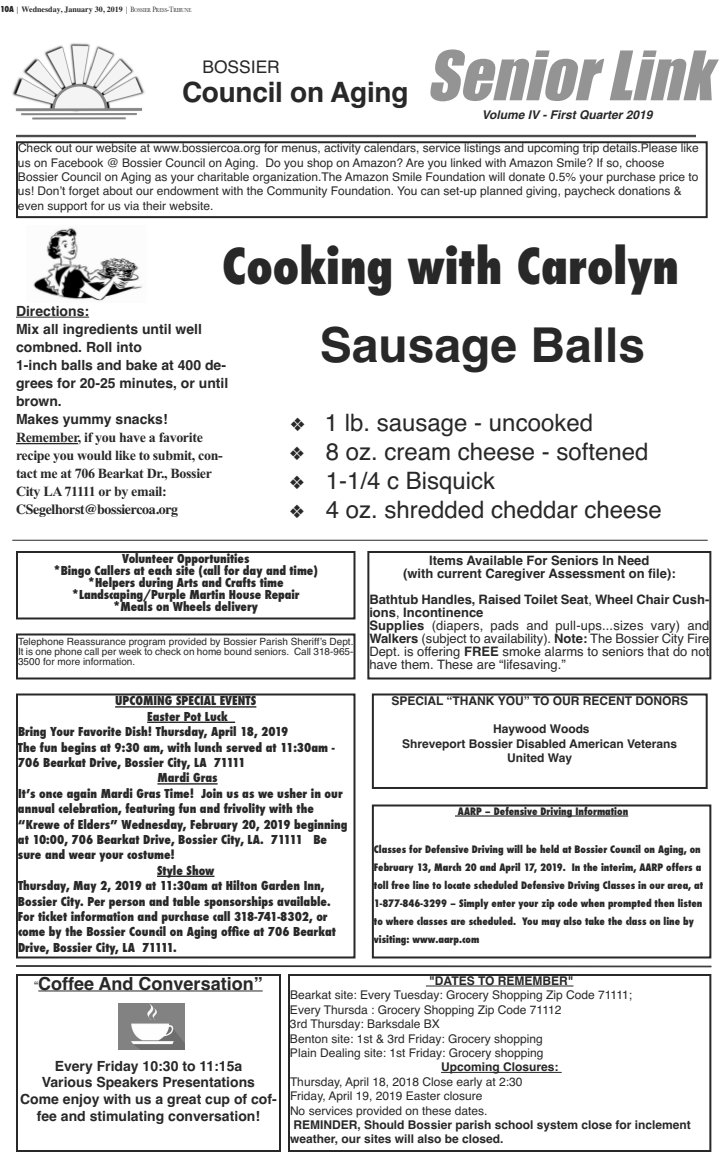
<style>
.page{position:relative;width:720px;height:1152px;background:#fff}
.page>*{position:absolute;margin:0;border:0;box-sizing:border-box;transform-origin:0 0}
.t1{font:italic 63px "Impact";color:#949494}
.t2{font:800 condensed 48px "Futura";color:#282828}
.t3{font:700 48px "Helvetica";color:#282828}
.t4{font:700 28px "Helvetica";letter-spacing:-.01em;color:#282828}
.t5{font:24px "Helvetica";color:#282828}
.t6{font:700 18px "Helvetica";color:#282828}
.t7{font:17.4px "Helvetica";color:#282828}
.t8{font:700 14px/18px "Helvetica";color:#282828}
.t9{font:700 14px/18px "Times New Roman";letter-spacing:-.025em;color:#282828}
.t10{font:700 14px "Times";letter-spacing:-.025em;color:#282828}
.t11{font:13px/13px "Helvetica";color:#282828}
.t12{font:700 13px/13.3px "Helvetica";color:#282828;text-align:center}
.t13{font:800 condensed 12px/12px "Futura";color:#282828;text-align:center}
.t14{font:12px/14.4px "Helvetica";color:#282828}
.t15{font:700 12px/14.4px "Helvetica";color:#282828}
.t16{font:italic 700 12px "Helvetica";color:#282828}
.t17{font:800 condensed 10px/18px "Futura";color:#282828}
.t18{font:10px/10px "Helvetica";color:#282828;text-align:justify}
.t19{font:700 8px "Times";color:#282828}
.s1{font-family:"Futura";font-weight:800;font-stretch:condensed}
.s2{font-family:"Baskerville";font-weight:400}
.s3{font-family:"Baskerville";font-weight:400;font-size:6px}
.s4{font-family:"Menlo"}
.s5{font-weight:700}
.s6{font-weight:400;font-size:12px}
</style>
<div class="page">
<img style="left:12px;top:43px;width:133px;height:76px">
<hr style="left:16px;top:135px;width:680px;height:1px;background:#282828">
<hr style="left:16px;top:136px;width:680px;height:1px;background:#282828">
<img style="left:33px;top:228px;width:110px;height:73px">
<hr style="left:16px;top:317px;width:73px;height:1px;background:#282828">
<hr style="left:16px;top:443px;width:62px;height:1px;background:#282828">
<hr style="left:12px;top:540px;width:696px;height:1px;background:#282828">
<div style="left:16px;top:694px;width:340px;height:264px;border:2px solid #282828"></div>
<hr style="left:115px;top:706px;width:141px;height:2px;background:#282828">
<hr style="left:147px;top:722px;width:88px;height:1px;background:#282828">
<hr style="left:157px;top:783px;width:61px;height:2px;background:#282828">
<hr style="left:157px;top:876px;width:57px;height:1px;background:#282828">
<div style="left:372px;top:804px;width:339px;height:154px;border:2px solid #282828"></div>
<hr style="left:455px;top:815px;width:173px;height:2px;background:#282828">
<div style="left:16px;top:551px;width:340px;height:68px;border:2px solid #282828"></div>
<div style="left:367px;top:551px;width:344px;height:128px;border:2px solid #282828"></div>
<div style="left:16px;top:633px;width:340px;height:46px;border:2px solid #282828"></div>
<svg style="left:16px;top:965px;width:696px;height:2px"></svg>
<div style="left:16px;top:974px;width:265px;height:178px;border:2px solid #282828"></div>
<hr style="left:38px;top:991px;width:225px;height:1px;background:#282828">
<img style="left:118px;top:1004px;width:67px;height:46px">
<div style="left:288px;top:974px;width:423px;height:178px;border:2px solid #282828"></div>
<hr style="left:426px;top:986px;width:147px;height:1px;background:#282828">
<hr style="left:441px;top:1072px;width:121px;height:1px;background:#282828">
<div style="left:372px;top:694px;width:336px;height:95px;border:2px solid #282828"></div>
<div style="left:16px;top:141px;width:692px;height:77px;border:2px solid #282828"></div>
<p class="t19" style="left:0;top:4px;width:193px"><span class="s1">10A</span> <span class="s2">|</span> Wednesday, January 30, 2019 <span class="s2">| B</span><span class="s3">OSSIER</span> <span class="s2">P</span><span class="s3">RESS</span><span class="s2">-T</span><span class="s3">RIBUNE</span></p>
<h3 class="t7" style="left:202px;top:56px;width:79px">BOSSIER</h3>
<h3 class="t4" style="left:182px;top:75px;width:228px">Council on Aging</h3>
<h1 class="t1" style="left:426px;top:42px;width:307px">Senior Link</h1>
<p class="t16" style="left:482px;top:108px;width:172px">Volume IV - First Quarter 2019</p>
<p class="t14" style="left:18px;top:141px;width:682px">Check out our website at www.bossiercoa.org for menus, activity calendars, service listings and upcoming trip details.Please like us on Facebook @ Bossier Council on Aging. Do you shop on Amazon? Are you linked with Amazon Smile? If so, choose Bossier Council on Aging as your charitable organization.The Amazon Smile Foundation will donate 0.5% your purchase price to us! Don’t forget about our endowment with the Community Foundation. You can set-up planned giving, paycheck donations &amp; even support for us via their website.</p>
<h2 class="t2" style="left:222px;top:239px;width:458px">Cooking with Carolyn</h2>
<p class="t8" style="left:16px;top:302px;width:214px">Directions:<br>Mix all ingredients until well combned. Roll into<br>1-inch balls and bake at 400 de&shy;grees for 20-25 minutes, or until brown.<br>Makes yummy snacks!</p>
<p class="t9" style="left:16px;top:428px;width:208px">Remember, if you have a favorite recipe you would like to submit, con&shy;tact me at 706 Bearkat Dr., Bossier<br>City LA 71111 or by email:</p>
<p class="t10" style="left:16px;top:501px;width:164px">CSegelhorst@bossiercoa.org</p>
<h2 class="t3" style="left:320px;top:318px;width:327px">Sausage Balls</h2>
<h3 class="t5" style="left:290px;top:409px;width:304px"><span class="s4">❖</span> 1 lb. sausage - uncooked</h3>
<h3 class="t5" style="left:290px;top:438px;width:360px"><span class="s4">❖</span> 8 oz. cream cheese - softened</h3>
<h3 class="t5" style="left:290px;top:466px;width:207px"><span class="s4">❖</span> 1-1/4 c Bisquick</h3>
<h3 class="t5" style="left:290px;top:495px;width:374px"><span class="s4">❖</span> 4 oz. shredded cheddar cheese</h3>
<p class="t13" style="left:54px;top:553px;width:266px">Volunteer Opportunities<br>*Bingo Callers at each site (call for day and time) *Helpers during Arts and Crafts time *Landscaping/Purple Martin House Repair *Meals on Wheels delivery</p>
<p class="t12" style="left:403px;top:553px;width:274px">Items Available For Seniors In Need<br>(with current Caregiver Assessment on file):</p>
<p class="t11" style="left:369px;top:593px;width:342px"><span class="s5">Bathtub Handles, Raised Toilet Seat</span>, <span class="s5">Wheel Chair Cush&shy;ions</span>, <span class="s5">Incontinence<br>Supplies</span> (diapers, pads and pull-ups...sizes vary) and <span class="s5">Walkers</span> (subject to availability). <span class="s5">Note:</span> The Bossier City Fire Dept. is offering <span class="s5">FREE</span> smoke alarms to seniors that do not have them. These are “lifesaving.”</p>
<p class="t18" style="left:18px;top:636px;width:337px">Telephone Reassurance program provided by Bossier Parish Sheriff’s Dept.<br>It is one phone call per week to check on home bound seniors. Call 318-965- 3500 for more information.</p>
<p class="t13" style="left:115px;top:695px;width:143px">UPCOMING SPECIAL EVENTS</p>
<p class="t13" style="left:147px;top:711px;width:82px">Easter Pot Luck</p>
<p class="t13" style="left:18px;top:726px;width:272px">Bring Your Favorite Dish! Thursday, April 18, 2019</p>
<p class="t13" style="left:18px;top:741px;width:318px">The fun begins at 9:30 am, with lunch served at 11:30am -</p>
<p class="t13" style="left:18px;top:757px;width:229px">706 Bearkat Drive, Bossier City, LA 71111</p>
<p class="t13" style="left:157px;top:772px;width:62px">Mardi Gras</p>
<p class="t13" style="left:18px;top:788px;width:326px">It’s once again Mardi Gras Time! Join us as we usher in our</p>
<p class="t13" style="left:18px;top:803px;width:298px">annual celebration, featuring fun and frivolity with the</p>
<p class="t13" style="left:18px;top:818px;width:331px">“Krewe of Elders” Wednesday, February 20, 2019 beginning</p>
<p class="t13" style="left:18px;top:834px;width:311px">at 10:00, 706 Bearkat Drive, Bossier City, LA. 71111 Be</p>
<p class="t13" style="left:18px;top:849px;width:159px">sure and wear your costume!</p>
<p class="t13" style="left:157px;top:865px;width:59px">Style Show</p>
<p class="t13" style="left:18px;top:880px;width:308px">Thursday, May 2, 2019 at 11:30am at Hilton Garden Inn,</p>
<p class="t13" style="left:18px;top:895px;width:314px">Bossier City. Per person and table sponsorships available.</p>
<p class="t13" style="left:18px;top:911px;width:311px">For ticket information and purchase call 318-741-8302, or</p>
<p class="t13" style="left:18px;top:926px;width:319px">come by the Bossier Council on Aging office at 706 Bearkat</p>
<p class="t13" style="left:18px;top:942px;width:160px">Drive, Bossier City, LA 71111.</p>
<p class="t15" style="left:391px;top:693px;width:298px">SPECIAL “THANK YOU” TO OUR RECENT DONORS</p>
<p class="t15" style="left:402px;top:722px;width:277px;text-align:center">Haywood Woods<br>Shreveport Bossier Disabled American Veterans<br>United Way</p>
<p class="t17" style="left:458px;top:802px;width:172px">AARP – Defensive Driving Information</p>
<p class="t17" style="left:374px;top:841px;width:331px">Classes for Defensive Driving will be held at Bossier Council on Aging, on February 13, March 20 and April 17, 2019. In the interim, AARP offers a toll free line to locate scheduled Defensive Driving Classes in our area, at 1-877-846-3299 – Simply enter your zip code when prompted then listen to where classes are scheduled. You may also take the class on line by visiting: www.aarp.com</p>
<h3 class="t6" style="left:34px;top:973px;width:230px"><span class="s6">“</span>Coffee And Conversation”</h3>
<p class="t8" style="left:20px;top:1057px;width:258px;line-height:16.8px;text-align:center">Every Friday 10:30 to 11:15a<br>Various Speakers Presentations<br>Come enjoy with us a great cup of cof&shy;fee and stimulating conversation!</p>
<p class="t15" style="left:429px;top:974px;width:146px">"DATES TO REMEMBER"</p>
<p class="t14" style="left:290px;top:988px;width:344px">Bearkat site: Every Tuesday: Grocery Shopping Zip Code 71111; Every Thursda : Grocery Shopping Zip Code 71112<br>3rd Thursday: Barksdale BX<br>Benton site: 1st &amp; 3rd Friday: Grocery shopping<br>Plain Dealing site: 1st Friday: Grocery shopping</p>
<p class="t15" style="left:441px;top:1060px;width:119px">Upcoming Closures:</p>
<p class="t14" style="left:290px;top:1074px;width:234px">Thursday, April 18, 2018 Close early at 2:30<br>Friday, April 19, 2019 Easter closure<br>No services provided on these dates.</p>
<p class="t15" style="left:290px;top:1118px;width:402px">REMINDER, Should Bossier parish school system close for inclement weather, our sites will also be closed.</p>
</div>
